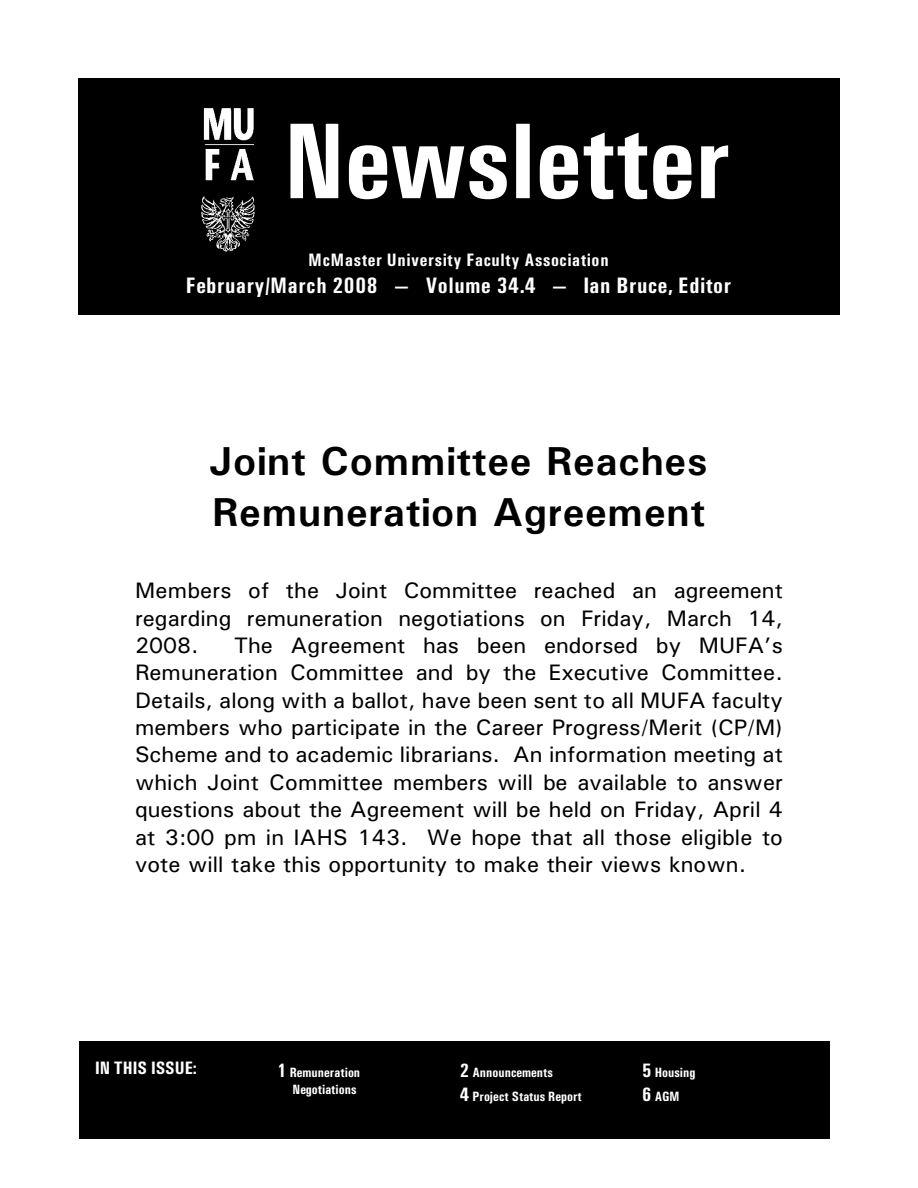
<style>
.page{position:relative;width:918px;height:1188px;background:#fff}
.page>*{position:absolute;margin:0;border:0;box-sizing:border-box;transform-origin:0 0}
.t1{font:700 108px "Univers Condensed";color:#fff}
.t2{font:700 40.5px/51.2px "Univers";letter-spacing:.02em;color:#000}
.t3{font:22.35px/27.3px "Univers";color:#000;text-align:justify}
.t4{font:700 22.35px "Univers Condensed";letter-spacing:.03em;color:#fff}
.t5{font:700 18px "Univers Condensed";letter-spacing:.035em;color:#fff}
.t6{font:700 18px "Univers Condensed";color:#fff}
.t7{font:700 13.5px/24.3px "Univers Condensed";letter-spacing:.005em;color:#fff}
.s1{font-size:19.5px}
</style>
<div class="page">
<div style="left:78px;top:78px;width:761px;height:236px;background:#000"></div>
<img style="left:201px;top:108px;width:54px;height:144px">
<div style="left:79px;top:1041px;width:751px;height:98px;background:#000"></div>
<h1 class="t1" style="left:283px;top:124px;width:449px">Newsletter</h1>
<p class="t5" style="left:308px;top:253px;width:302px">McMaster University Faculty Association</p>
<p class="t4" style="left:186px;top:278px;width:547px">February/March 2008 — Volume 34.4 — Ian Bruce, Editor</p>
<h2 class="t2" style="left:210px;top:439px;width:499px">Joint Committee Reaches<br>Remuneration Agreement</h2>
<p class="t3" style="left:135px;top:579px;width:650px">Members of the Joint Committee reached an agreement regarding remuneration negotiations on Friday, March 14, 2008.</p>
<p class="t3" style="left:135px;top:634px;width:650px;text-indent:99px">The Agreement has been endorsed by MUFA’s Remuneration Committee and by the Executive Committee.<br>Details, along with a ballot, have been sent to all MUFA faculty members who participate in the Career Progress/Merit (CP/M)<br>Scheme and to academic librarians. An information meeting at which Joint Committee members will be available to answer questions about the Agreement will be held on Friday, April 4 at 3:00 pm in IAHS 143. We hope that all those eligible to vote will take this opportunity to make their views known.</p>
<p class="t6" style="left:95px;top:1062px;width:103px">IN THIS ISSUE:</p>
<p class="t7" style="left:277px;top:1064px;width:85px;line-height:17.7px;text-align:right"><span class="s1">1</span> Remuneration<br>Negotiations</p>
<p class="t7" style="left:460px;top:1061px;width:123px"><span class="s1">2</span> Announcements<br><span class="s1">4</span> Project Status Report</p>
<p class="t7" style="left:642px;top:1061px;width:55px"><span class="s1">5</span> Housing<br><span class="s1">6</span> AGM</p>
</div>
